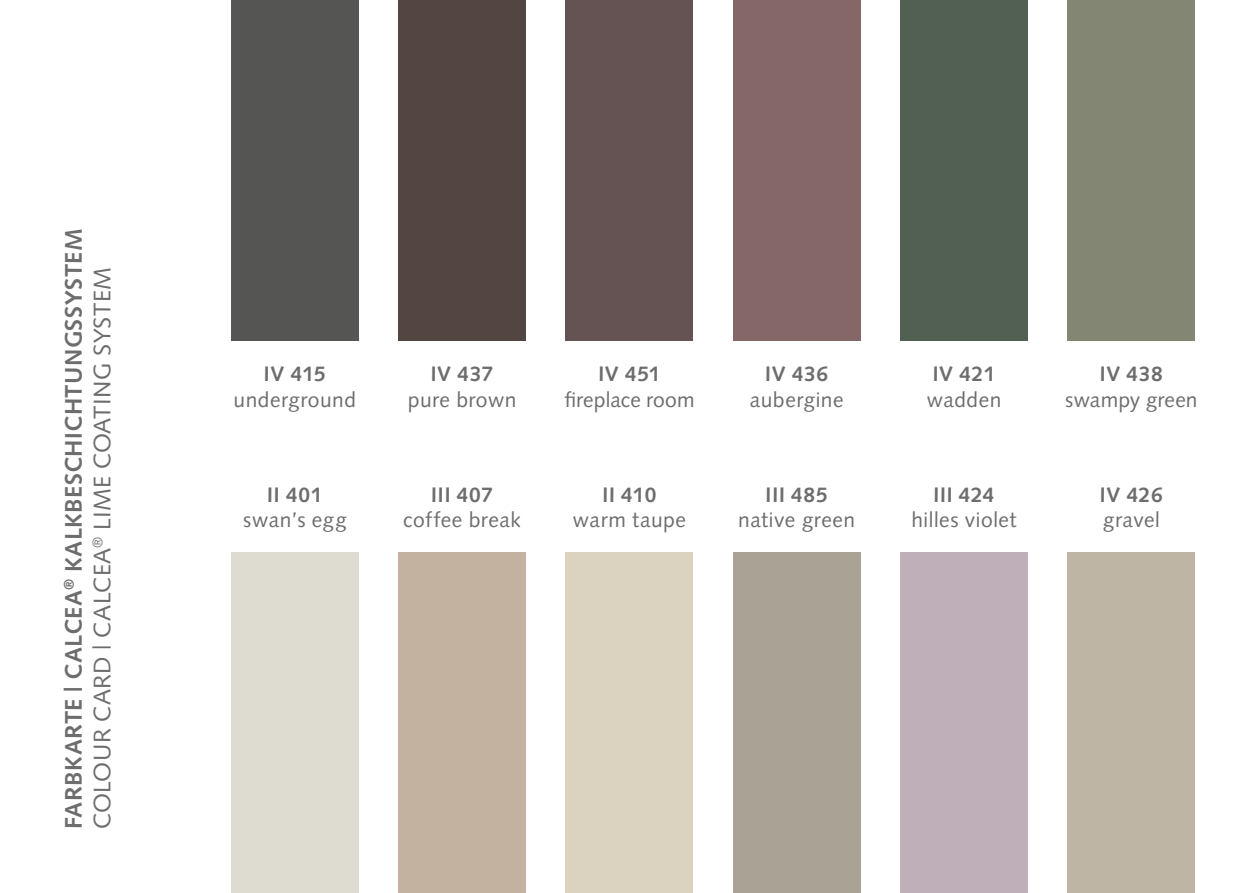
<style>
.page{position:relative;width:1259px;height:893px;background:#fff}
.page>*{position:absolute;margin:0;border:0;box-sizing:border-box;transform-origin:0 0}
.t1{font:700 24px/28.8px "Syntax LT Std";letter-spacing:.02em;color:#6d6d6e}
.t2{font:21px "Syntax LT Std";letter-spacing:.025em;color:#6d6d6e}
.t3{font:700 21px "Syntax LT Std";letter-spacing:.03em;color:#6d6d6e}
.t4{font:21px "Syntax LT Std";letter-spacing:.005em;color:#6d6d6e}
.s1{font-weight:400}
</style>
<div class="page">
<div style="left:231px;top:553px;width:128px;height:340px;background:#dedbd0"></div>
<div style="left:231px;top:0;width:128px;height:340px;background:#555553"></div>
<div style="left:398px;top:553px;width:128px;height:340px;background:#c4b2a0"></div>
<div style="left:398px;top:0;width:128px;height:340px;background:#534642"></div>
<div style="left:566px;top:553px;width:127px;height:340px;background:#dbd2c0"></div>
<div style="left:566px;top:0;width:127px;height:340px;background:#655252"></div>
<div style="left:733px;top:553px;width:127px;height:340px;background:#a8a394"></div>
<div style="left:733px;top:0;width:127px;height:340px;background:#866768"></div>
<div style="left:900px;top:553px;width:128px;height:340px;background:#beafb9"></div>
<div style="left:900px;top:0;width:128px;height:340px;background:#526054"></div>
<div style="left:1067px;top:553px;width:128px;height:340px;background:#beb5a4"></div>
<div style="left:1067px;top:0;width:128px;height:340px;background:#828672"></div>
<p class="t1" style="left:59px;top:829px;width:602px;rotate:-90deg">FARBKARTE | CALCEA<sup>®</sup> KALKBESCHICHTUNGSSYSTEM<br><span class="s1">COLOUR CARD | CALCEA</span><sup>®</sup> <span class="s1">LIME COATING SYSTEM</span></p>
<p class="t3" style="left:264px;top:362px;width:63px">IV 415</p>
<p class="t2" style="left:234px;top:387px;width:124px">underground</p>
<p class="t3" style="left:267px;top:483px;width:57px">II 401</p>
<p class="t2" style="left:243px;top:508px;width:105px">swan’s egg</p>
<p class="t3" style="left:431px;top:362px;width:64px">IV 437</p>
<p class="t2" style="left:408px;top:387px;width:110px">pure brown</p>
<p class="t3" style="left:431px;top:483px;width:63px">III 407</p>
<p class="t2" style="left:403px;top:508px;width:119px">coffee break</p>
<p class="t3" style="left:598px;top:362px;width:64px">IV 451</p>
<p class="t4" style="left:564px;top:387px;width:132px">fireplace room</p>
<p class="t3" style="left:602px;top:483px;width:56px">II 410</p>
<p class="t2" style="left:573px;top:508px;width:115px">warm taupe</p>
<p class="t3" style="left:765px;top:362px;width:64px">IV 436</p>
<p class="t2" style="left:750px;top:387px;width:95px">aubergine</p>
<p class="t3" style="left:765px;top:483px;width:64px">III 485</p>
<p class="t2" style="left:738px;top:508px;width:118px">native green</p>
<p class="t3" style="left:932px;top:362px;width:64px">IV 421</p>
<p class="t2" style="left:926px;top:387px;width:76px">wadden</p>
<p class="t3" style="left:933px;top:483px;width:63px">III 424</p>
<p class="t2" style="left:911px;top:508px;width:107px">hilles violet</p>
<p class="t3" style="left:1100px;top:362px;width:64px">IV 438</p>
<p class="t4" style="left:1065px;top:387px;width:134px">swampy green</p>
<p class="t3" style="left:1100px;top:483px;width:64px">IV 426</p>
<p class="t2" style="left:1103px;top:508px;width:58px">gravel</p>
</div>
